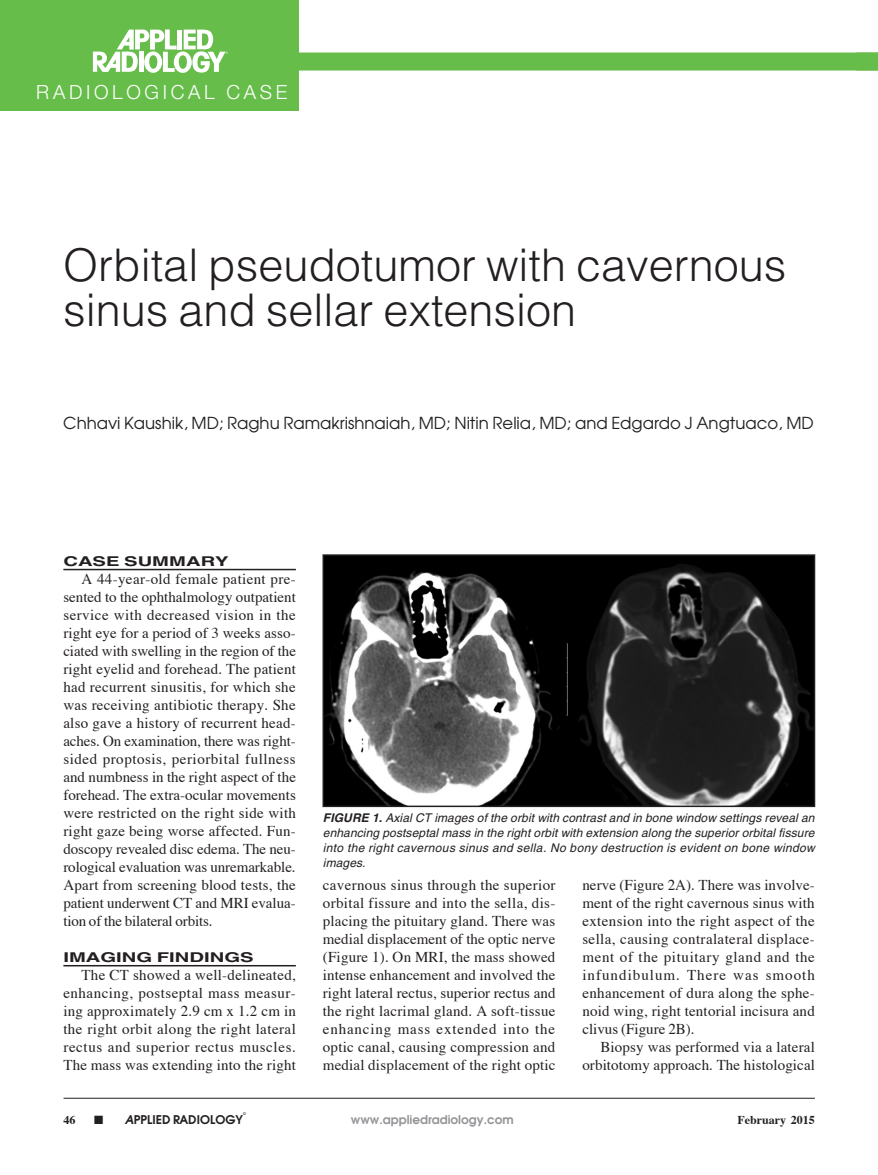
<style>
.page{position:relative;width:878px;height:1175px;background:#fff}
.page>*{position:absolute;margin:0;border:0;box-sizing:border-box;transform-origin:0 0}
.RC_title{font:300 45px/45px "Helvetica";color:#231f20}
.t1{font:300 19.5px "Helvetica Neue LT Std";letter-spacing:.19em;color:#fff}
.RC_author_line{font:16.5px "Avant Garde";color:#231f20}
.RC_Body_Copy{font:15px/18px "Times";letter-spacing:.01em;color:#231f20;text-align:justify}
.RC_subhead{font:700 13.5px "Helvetica";color:#231f20;scale:1.5 1}
.RC_fig_caption{font:italic 12px/15px "Helvetica";letter-spacing:.03em;color:#231f20;text-align:justify}
.t2{font:600 12px "Avant Garde";color:#939598}
.t3{font:600 12px "Avant Garde";color:#231f20}
.t4{font:700 12px "Times";color:#231f20}
.t5{font:600 3.75px "Avant Garde";color:#231f20}
.s1{font-style:italic}
.s2{font-weight:700}
</style>
<div class="page">
<hr style="left:64px;top:1097px;width:750px;height:1px;background:#231f20">
<div style="left:279px;top:53px;width:599px;height:18px;background:#67bd4a"></div>
<div style="left:0;top:0;width:299px;height:111px;background:#67bd4a"></div>
<svg style="left:93px;top:29px;width:135px;height:44px"></svg>
<hr style="left:63px;top:569px;width:233px;height:1px;background:#231f20">
<hr style="left:63px;top:965px;width:233px;height:1px;background:#231f20">
<img style="left:325px;top:557px;width:487px;height:247px">
<div style="left:322px;top:554px;width:493px;height:253px;border:2px solid #231f20"></div>
<h2 class="t1" style="left:36px;top:81px;width:253px">RADIOLOGICAL CASE</h2>
<p class="RC_title" style="left:63px;top:241px;width:724px">Orbital pseudotumor with cavernous sinus and sellar extension</p>
<p class="RC_author_line" style="left:63px;top:412px;width:752px">Chhavi Kaushik, MD; Raghu Ramakrishnaiah, MD; Nitin Relia, MD; and Edgardo J Angtuaco, MD</p>
<p class="RC_subhead" style="left:63px;top:552px;width:112px">CASE SUMMARY</p>
<p class="RC_Body_Copy" style="left:63px;top:568px;width:234px;text-indent:18px">A 44-year-old female patient pre&shy;sented to the ophthalmology outpatient service with decreased vision in the right eye for a period of 3 weeks asso&shy;ciated with swelling in the region of the right eyelid and forehead. The patient had recurrent sinusitis, for which she was receiving antibiotic therapy. She also gave a history of recurrent head&shy;aches. On examination, there was right&shy;sided proptosis, periorbital fullness and numbness in the right aspect of the forehead. The extra-ocular movements were restricted on the right side with right gaze being worse affected. Fun&shy;doscopy revealed disc edema. The neu&shy;rological evaluation was unremarkable.<br>Apart from screening blood tests, the patient underwent CT and MRI evalua&shy;tion of the bilateral orbits.</p>
<p class="RC_subhead" style="left:63px;top:948px;width:128px">IMAGING FINDINGS</p>
<p class="RC_Body_Copy" style="left:63px;top:964px;width:234px;text-indent:18px">The CT showed a well-delineated, enhancing, postseptal mass measur&shy;ing approximately 2.9 cm x 1.2 cm in the right orbit along the right lateral rectus and superior rectus muscles.<br>The mass was extending into the right</p>
<p class="t5" style="left:243px;top:1111px;width:4px">©</p>
<p class="t4" style="left:63px;top:1108px;width:13px">46</p>
<p class="t3" style="left:94px;top:1111px;width:150px">■ <span class="s1">A</span>PPLIED RADIOLOGY</p>
<p class="RC_fig_caption" style="left:323px;top:810px;width:493px"><span class="s2">FIGURE 1.</span> Axial CT images of the orbit with contrast and in bone window settings reveal an enhancing postseptal mass in the right orbit with extension along the superior orbital fissure into the right cavernous sinus and sella. No bony destruction is evident on bone window images.</p>
<p class="RC_Body_Copy" style="left:323px;top:874px;width:234px">cavernous sinus through the superior orbital fissure and into the sella, dis&shy;placing the pituitary gland. There was medial displacement of the optic nerve (Figure 1). On MRI, the mass showed intense enhancement and involved the right lateral rectus, superior rectus and the right lacrimal gland. A soft-tissue enhancing mass extended into the optic canal, causing compression and medial displacement of the right optic</p>
<p class="RC_Body_Copy" style="left:582px;top:874px;width:234px">nerve (Figure 2A). There was involve&shy;ment of the right cavernous sinus with extension into the right aspect of the sella, causing contralateral displace&shy;ment of the pituitary gland and the infundibulum. There was smooth enhancement of dura along the sphe&shy;noid wing, right tentorial incisura and clivus (Figure 2B).</p>
<p class="RC_Body_Copy" style="left:582px;top:1036px;width:234px;text-align:right">Biopsy was performed via a lateral orbitotomy approach. The histological</p>
<p class="t2" style="left:351px;top:1111px;width:164px">www.appliedradiology.com</p>
<p class="t4" style="left:737px;top:1108px;width:79px">February 2015</p>
</div>
